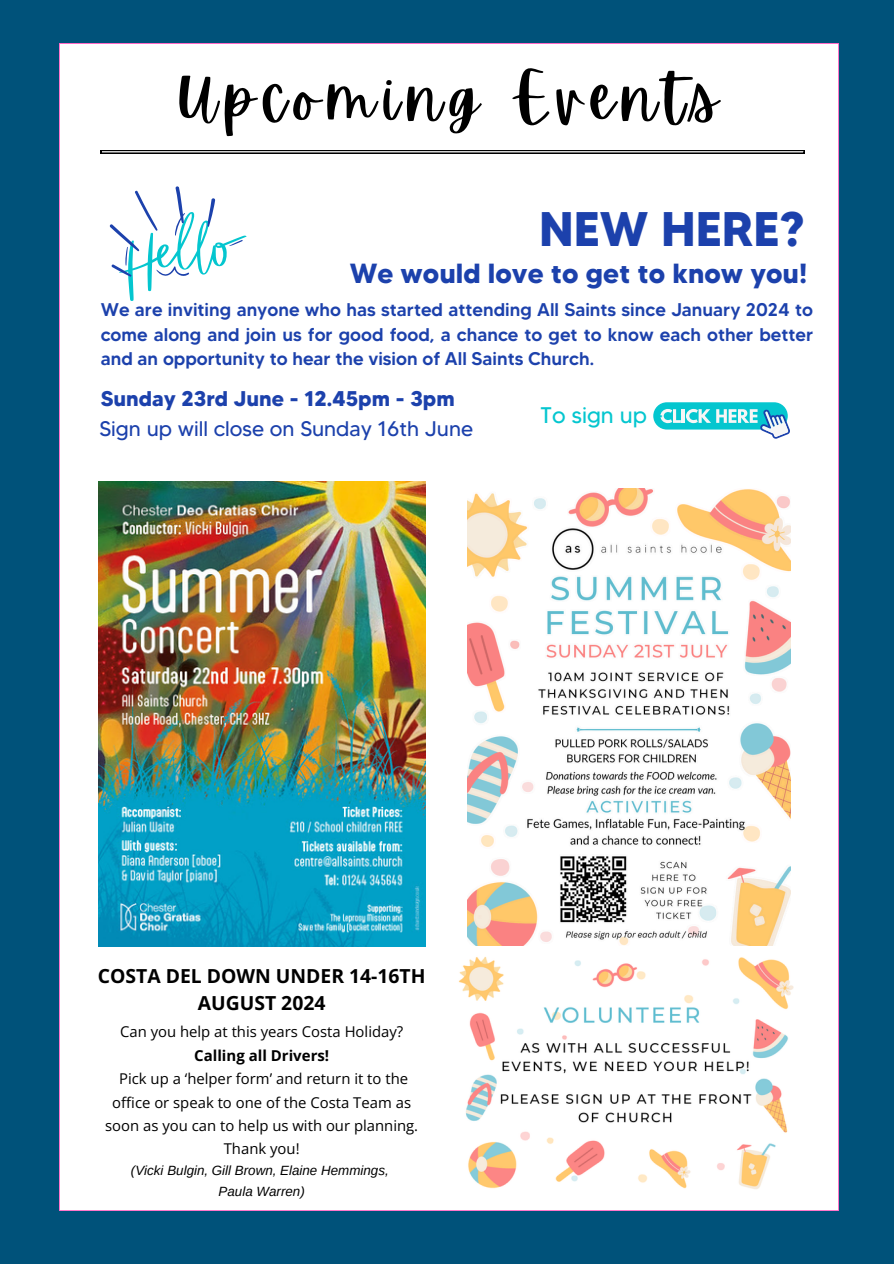
<style>
.page{position:relative;width:894px;height:1264px;background:#fff}
.page>*{position:absolute;margin:0;border:0;box-sizing:border-box;transform-origin:0 0}
.t1{font:63px "Apricots";letter-spacing:.13em;color:#000}
.t2{font:700 48.45px "MADETOMMY";color:#1c41ac}
.t3{font:700 27.6px "MADETOMMY";color:#1c41ac}
.t4{font:22.5px "MADETOMMY";color:#04c6cf}
.t5{font:700 21.3px "MADETOMMY";color:#1c41ac}
.t6{font:21.15px "MADETOMMY";color:#1c41ac}
.t7{font:700 19.35px/26.8px "Open Sans";color:#000;text-align:center}
.t8{font:500 18.3px/24.8px "MADETOMMY";color:#1c41ac;text-align:justify}
.t9{font:700 15px "Open Sans";color:#000}
.t10{font:14.85px/23.4px "Open Sans";color:#000;text-align:center}
.t11{font:italic 13.35px "Arimo";color:#000}
</style>
<div class="page">
<div style="left:0;top:0;width:893px;height:1263px;background:#00527a"></div>
<div style="left:59px;top:43px;width:779px;height:1167px;background:#fff"></div>
<img style="left:98px;top:482px;width:328px;height:464px">
<div style="left:653px;top:402px;width:134px;height:27px;background:#04c6cf;border-radius:14px"></div>
<svg style="left:660px;top:409px;width:50px;height:14px"></svg>
<svg style="left:716px;top:409px;width:74px;height:30px"></svg>
<svg style="left:109px;top:186px;width:137px;height:115px"></svg>
<svg style="left:101px;top:150px;width:703px;height:3px;background:#6b6b6b"></svg>
<img style="left:467px;top:489px;width:322px;height:456px">
<img style="left:458px;top:957px;width:335px;height:232px">
<h2 class="t1" style="left:176px;top:61px;width:543px">Upcoming Events</h2>
<h6 class="t2" style="left:539px;top:198px;width:267px">NEW HERE?</h6>
<p class="t3" style="left:350px;top:256px;width:459px">We would love to get to know you!</p>
<p class="t8" style="left:101px;top:297px;width:713px">We are inviting anyone who has started attending All Saints since January 2024 to come along and join us for good food, a chance to get to know each other better and an opportunity to hear the vision of All Saints Church.</p>
<p class="t5" style="left:101px;top:385px;width:355px">Sunday 23rd June - 12.45pm - 3pm</p>
<p class="t6" style="left:99px;top:416px;width:375px">Sign up will close on Sunday 16th June</p>
<p class="t4" style="left:540px;top:401px;width:125px">To sign up -</p>
<h3 class="t7" style="left:98px;top:962px;width:329px">COSTA DEL DOWN UNDER 14-16TH<br>AUGUST 2024</h3>
<p class="t10" style="left:120px;top:1019px;width:284px">Can you help at this years Costa Holiday?</p>
<h4 class="t9" style="left:194px;top:1044px;width:136px">Calling all Drivers!</h4>
<h5 class="t10" style="left:105px;top:1066px;width:314px">Pick up a ‘helper form’ and return it to the office or speak to one of the Costa Team as soon as you can to help us with our planning.</h5>
<h5 class="t10" style="left:224px;top:1136px;width:77px">Thank you!</h5>
<p class="t11" style="left:131px;top:1163px;width:259px">(Vicki Bulgin, Gill Brown, Elaine Hemmings,</p>
<p class="t11" style="left:218px;top:1184px;width:88px">Paula Warren)</p>
</div>
